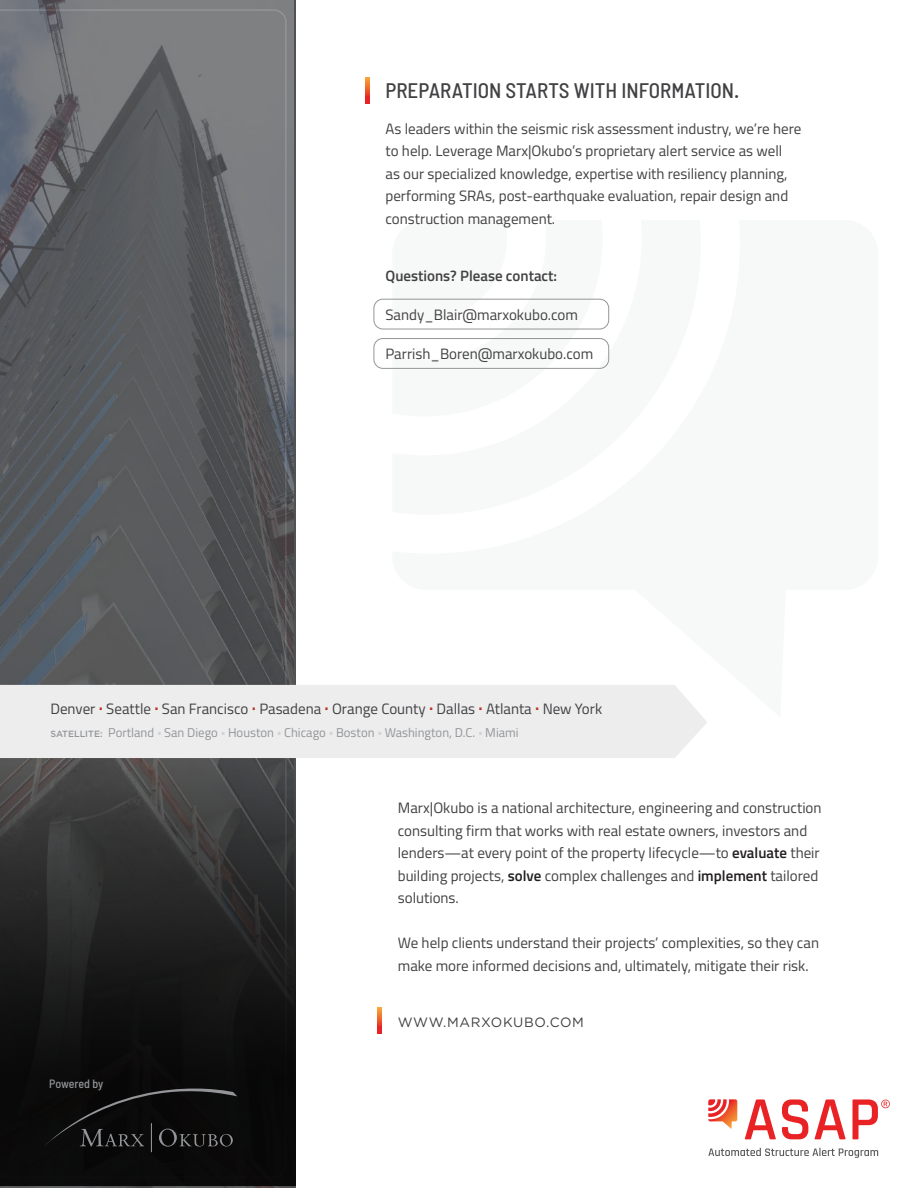
<style>
.page{position:relative;width:918px;height:1188px;background:#fff}
.page>*{position:absolute;margin:0;border:0;box-sizing:border-box;transform-origin:0 0}
.t1{font:500 semi-condensed 21px "Barlow";color:#414042}
.t2{font:15px/22.5px "Titillium Web";color:#414042}
.t3{font:600 15px "Titillium Web";color:#414042}
.t4{font:13.5px "Gotham";letter-spacing:.05em;color:#414042}
.t5{font:12.75px "Titillium Web";color:#939598}
.t6{font:500 semi-condensed 12px "Barlow";letter-spacing:-.01em;color:#939598}
.s1{font-family:"Gotham";font-weight:500;font-size:9px}
.s2{font-size:10.5px;color:#d1d3d4}
.s3{font-weight:600;color:#221f20}
</style>
<div class="page">
<img style="left:0;top:0;width:294px;height:1188px">
<svg style="left:0;top:767px;width:295px;height:419px;background:#222223"></svg>
<svg style="left:43px;top:1068px;width:194px;height:84px;background:#121212"></svg>
<svg style="left:365px;top:77px;width:4px;height:27px"></svg>
<svg style="left:378px;top:1007px;width:4px;height:26px"></svg>
<div style="left:374px;top:299px;width:235px;height:30px;border:1px solid #939598;border-radius:9px"></div>
<div style="left:374px;top:338px;width:235px;height:31px;border:1px solid #939598;border-radius:9px"></div>
<svg style="left:708px;top:1099px;width:29px;height:30px"></svg>
<svg style="left:745px;top:1099px;width:31px;height:40px"></svg>
<svg style="left:782px;top:1099px;width:26px;height:40px"></svg>
<svg style="left:815px;top:1099px;width:31px;height:40px"></svg>
<svg style="left:708px;top:1148px;width:170px;height:10px"></svg>
<div style="left:0;top:685px;width:707px;height:73px;background:#ededee"></div>
<svg style="left:852px;top:1099px;width:38px;height:40px"></svg>
<h1 class="t1" style="left:386px;top:78px;width:355px">PREPARATION STARTS WITH INFORMATION.</h1>
<p class="t2" style="left:386px;top:117px;width:417px">As leaders within the seismic risk assessment industry, we’re here to help. Leverage Marx|Okubo’s proprietary alert service as well<br>as our specialized knowledge, expertise with resiliency planning, performing SRAs, post-earthquake evaluation, repair design and construction management.</p>
<p class="t3" style="left:386px;top:264px;width:173px">Questions? Please contact:</p>
<p class="t2" style="left:386px;top:303px;width:194px">Sandy_Blair@marxokubo.com</p>
<p class="t2" style="left:386px;top:342px;width:209px">Parrish_Boren@marxokubo.com</p>
<p class="t2" style="left:50px;top:697px;width:553px">Denver <sup>•</sup> Seattle <sup>•</sup> San Francisco <sup>•</sup> Pasadena <sup>•</sup> Orange County <sup>•</sup> Dallas <sup>•</sup> Atlanta <sup>•</sup> New York</p>
<p class="t5" style="left:50px;top:723px;width:470px"><span class="s1">SATELLITE:</span> Portland <span class="s2">•</span> San Diego <span class="s2">•</span> Houston <span class="s2">•</span> Chicago <span class="s2">•</span> Boston <span class="s2">•</span> Washington, D.C. <span class="s2">•</span> Miami</p>
<p class="t2" style="left:398px;top:796px;width:425px">Marx|Okubo is a national architecture, engineering and construction consulting firm that works with real estate owners, investors and lenders—at every point of the property lifecycle—to <span class="s3">evaluate</span> their building projects, <span class="s3">solve</span> complex challenges and <span class="s3">implement</span> tailored solutions.</p>
<p class="t2" style="left:398px;top:931px;width:423px">We help clients understand their projects’ complexities, so they can make more informed decisions and, ultimately, mitigate their risk.</p>
<p class="t6" style="left:49px;top:1077px;width:56px">Powered by</p>
<p class="t4" style="left:398px;top:1013px;width:188px">WWW.MARXOKUBO.COM</p>
</div>
